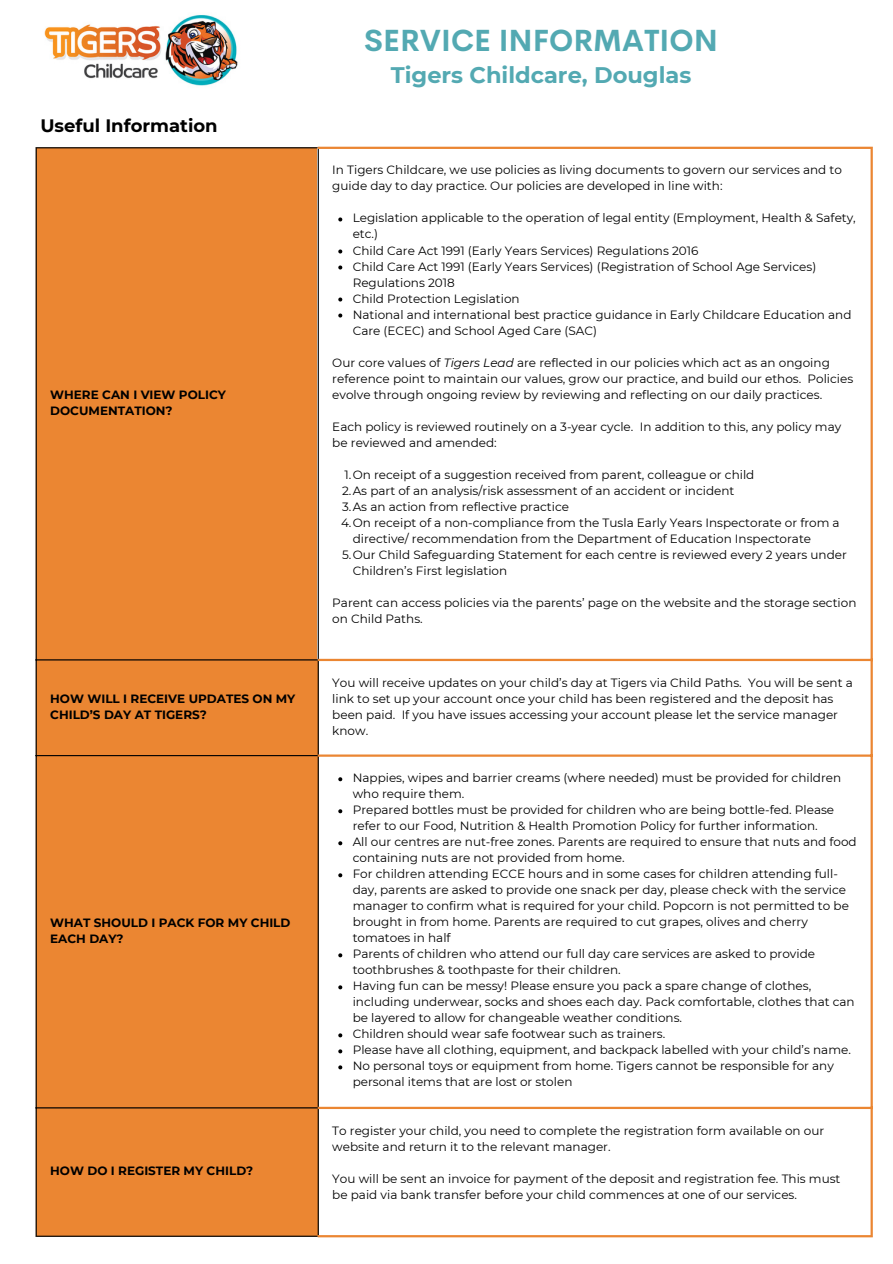
<style>
.page{position:relative;width:893px;height:1264px;background:#fff}
.page>*{position:absolute;margin:0;border:0;box-sizing:border-box;transform-origin:0 0}
.t1{font:700 30px "Cerebri Sans";color:#53a9b2}
.t2{font:700 22.5px "Montserrat";color:#53a9b2}
.t3{font:700 18px "Montserrat";color:#000}
.t4{font:12px/16px "Montserrat";color:#000}
.t5{font:700 12px/16px "Montserrat";color:#000}
.s1{font-style:italic}
</style>
<div class="page">
<img style="left:44px;top:15px;width:194px;height:71px">
<div style="left:37px;top:148px;width:280px;height:1087px;background:#eb8632"></div>
<svg style="left:338px;top:217px;width:4px;height:4px"></svg>
<svg style="left:338px;top:249px;width:4px;height:4px"></svg>
<svg style="left:338px;top:265px;width:4px;height:4px"></svg>
<svg style="left:338px;top:297px;width:4px;height:4px"></svg>
<svg style="left:338px;top:313px;width:4px;height:4px"></svg>
<svg style="left:338px;top:777px;width:4px;height:4px"></svg>
<svg style="left:338px;top:809px;width:4px;height:4px"></svg>
<svg style="left:338px;top:841px;width:4px;height:4px"></svg>
<svg style="left:338px;top:873px;width:4px;height:4px"></svg>
<svg style="left:338px;top:953px;width:4px;height:4px"></svg>
<svg style="left:338px;top:985px;width:4px;height:4px"></svg>
<svg style="left:338px;top:1033px;width:4px;height:4px"></svg>
<svg style="left:338px;top:1049px;width:4px;height:4px"></svg>
<svg style="left:338px;top:1065px;width:4px;height:4px"></svg>
<hr style="left:36px;top:148px;width:1px;height:1087px;background:#000">
<hr style="left:317px;top:149px;width:2px;height:1086px;background:#000">
<hr style="left:36px;top:147px;width:281px;height:1px;background:#000">
<hr style="left:36px;top:659px;width:281px;height:1px;background:#000">
<hr style="left:36px;top:755px;width:281px;height:1px;background:#000">
<hr style="left:36px;top:1107px;width:281px;height:1px;background:#000">
<hr style="left:36px;top:1235px;width:281px;height:1px;background:#000">
<hr style="left:870px;top:149px;width:2px;height:1086px;background:#eb8632">
<hr style="left:317px;top:147px;width:555px;height:2px;background:#eb8632">
<hr style="left:317px;top:659px;width:555px;height:2px;background:#eb8632">
<hr style="left:317px;top:754px;width:555px;height:2px;background:#eb8632">
<hr style="left:317px;top:1106px;width:555px;height:3px;background:#eb8632">
<hr style="left:317px;top:1235px;width:555px;height:2px;background:#eb8632">
<p class="t3" style="left:40px;top:114px;width:179px">Useful Information</p>
<p class="t5" style="left:50px;top:386px;width:177px">WHERE CAN I VIEW POLICY<br>DOCUMENTATION?</p>
<p class="t5" style="left:50px;top:690px;width:247px">HOW WILL I RECEIVE UPDATES ON MY<br>CHILD’S DAY AT TIGERS?</p>
<p class="t5" style="left:50px;top:914px;width:242px">WHAT SHOULD I PACK FOR MY CHILD<br>EACH DAY?</p>
<p class="t5" style="left:50px;top:1162px;width:204px">HOW DO I REGISTER MY CHILD?</p>
<p class="t1" style="left:364px;top:21px;width:355px">SERVICE INFORMATION</p>
<p class="t2" style="left:391px;top:61px;width:302px">Tigers Childcare, Douglas</p>
<p class="t4" style="left:332px;top:162px;width:511px">In Tigers Childcare, we use policies as living documents to govern our services and to guide day to day practice. Our policies are developed in line with:</p>
<p class="t4" style="left:352px;top:210px;width:504px">Legislation applicable to the operation of legal entity (Employment, Health &amp; Safety, etc.)</p>
<p class="t4" style="left:352px;top:242px;width:347px">Child Care Act 1991 (Early Years Services) Regulations 2016</p>
<p class="t4" style="left:352px;top:258px;width:465px">Child Care Act 1991 (Early Years Services) (Registration of School Age Services)<br>Regulations 2018</p>
<p class="t4" style="left:352px;top:290px;width:168px">Child Protection Legislation</p>
<p class="t4" style="left:352px;top:306px;width:500px">National and international best practice guidance in Early Childcare Education and<br>Care (ECEC) and School Aged Care (SAC)</p>
<p class="t4" style="left:332px;top:354px;width:522px">Our core values of <span class="s1">Tigers Lead</span> are reflected in our policies which act as an ongoing reference point to maintain our values, grow our practice, and build our ethos. Policies evolve through ongoing review by reviewing and reflecting on our daily practices.</p>
<p class="t4" style="left:332px;top:418px;width:510px">Each policy is reviewed routinely on a 3-year cycle. In addition to this, any policy may be reviewed and amended:</p>
<p class="t4" style="left:344px;top:466px;width:411px">1.On receipt of a suggestion received from parent, colleague or child</p>
<p class="t4" style="left:342px;top:482px;width:394px">2.As part of an analysis/risk assessment of an accident or incident</p>
<p class="t4" style="left:342px;top:498px;width:228px">3.As an action from reflective practice</p>
<p class="t4" style="left:352px;top:514px;width:488px;text-indent:-12px">4.On receipt of a non-compliance from the Tusla Early Years Inspectorate or from a directive/ recommendation from the Department of Education Inspectorate</p>
<p class="t4" style="left:352px;top:546px;width:495px;text-indent:-11px">5.Our Child Safeguarding Statement for each centre is reviewed every 2 years under<br>Children’s First legislation</p>
<p class="t4" style="left:332px;top:594px;width:525px">Parent can access policies via the parents’ page on the website and the storage section on Child Paths.</p>
<p class="t4" style="left:332px;top:674px;width:522px">You will receive updates on your child’s day at Tigers via Child Paths. You will be sent a link to set up your account once your child has been registered and the deposit has been paid. If you have issues accessing your account please let the service manager know.</p>
<p class="t4" style="left:352px;top:770px;width:490px">Nappies, wipes and barrier creams (where needed) must be provided for children who require them.</p>
<p class="t4" style="left:352px;top:802px;width:483px">Prepared bottles must be provided for children who are being bottle-fed. Please refer to our Food, Nutrition &amp; Health Promotion Policy for further information.</p>
<p class="t4" style="left:352px;top:834px;width:505px">All our centres are nut-free zones. Parents are required to ensure that nuts and food containing nuts are not provided from home.</p>
<p class="t4" style="left:352px;top:866px;width:497px">For children attending ECCE hours and in some cases for children attending full&shy;day, parents are asked to provide one snack per day, please check with the service manager to confirm what is required for your child. Popcorn is not permitted to be brought in from home. Parents are required to cut grapes, olives and cherry tomatoes in half</p>
<p class="t4" style="left:352px;top:946px;width:464px">Parents of children who attend our full day care services are asked to provide toothbrushes &amp; toothpaste for their children.</p>
<p class="t4" style="left:352px;top:978px;width:503px">Having fun can be messy! Please ensure you pack a spare change of clothes, including underwear, socks and shoes each day. Pack comfortable, clothes that can be layered to allow for changeable weather conditions.</p>
<p class="t4" style="left:352px;top:1026px;width:314px">Children should wear safe footwear such as trainers.</p>
<p class="t4" style="left:352px;top:1042px;width:499px">Please have all clothing, equipment, and backpack labelled with your child’s name.</p>
<p class="t4" style="left:352px;top:1058px;width:482px">No personal toys or equipment from home. Tigers cannot be responsible for any personal items that are lost or stolen</p>
<p class="t4" style="left:332px;top:1122px;width:493px">To register your child, you need to complete the registration form available on our website and return it to the relevant manager.</p>
<p class="t4" style="left:332px;top:1170px;width:509px">You will be sent an invoice for payment of the deposit and registration fee. This must be paid via bank transfer before your child commences at one of our services.</p>
</div>
